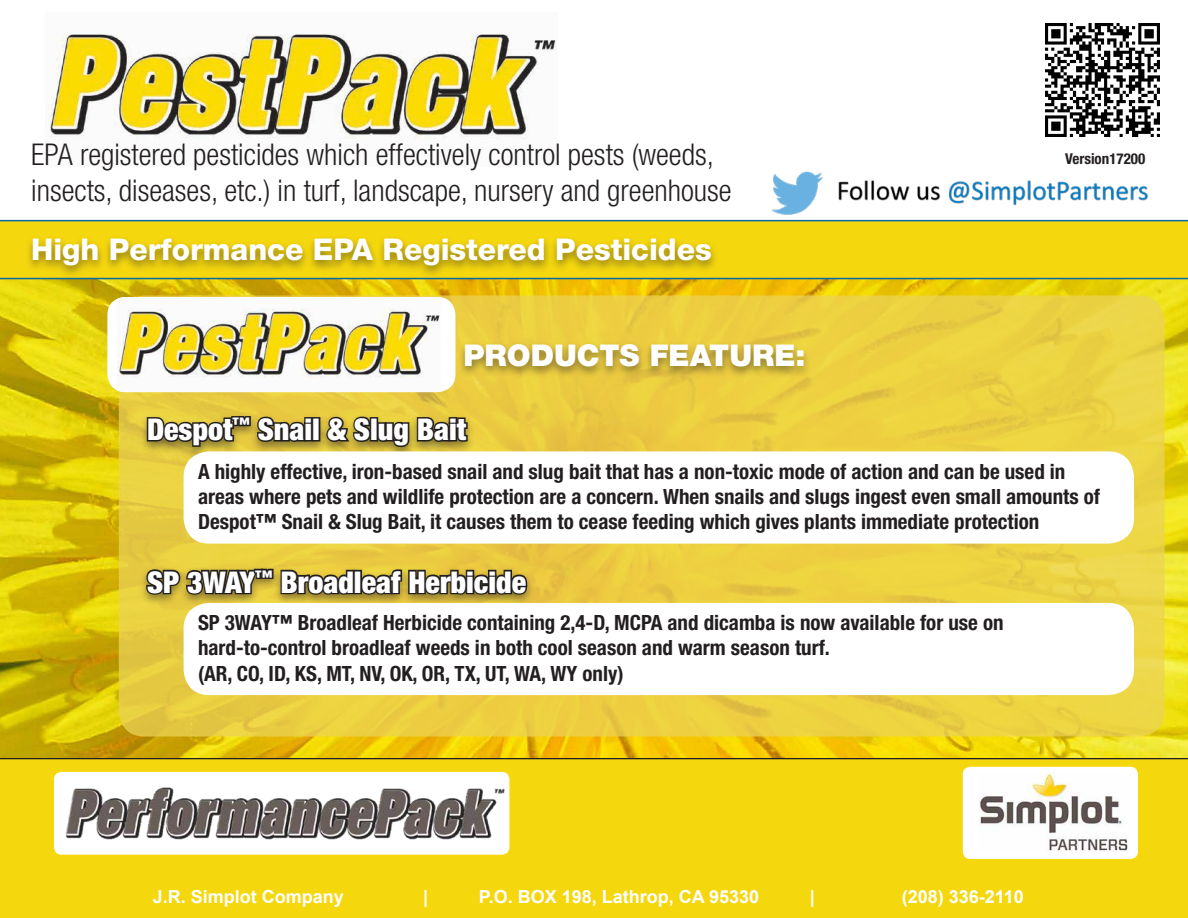
<style>
.page{position:relative;width:1188px;height:918px;background:#fff}
.page>*{position:absolute;margin:0;border:0;box-sizing:border-box;transform-origin:0 0}
.t1{font:300 condensed 30px/36px "Helvetica Neue LT Std";color:#231f20}
.t2{font:900 condensed 30px "Helvetica Neue LT Std";color:#fff}
.t3{font:800 30px "Helvetica Neue LT Std";color:#fff}
.t4{font:900 30px "Helvetica Neue LT Std";color:#fff}
.t5{font:700 condensed 21px/25.2px "Helvetica Neue LT Std";color:#231f20}
.t6{font:700 18px "Arial";color:#fff}
.t7{font:700 condensed 15px "Helvetica Neue LT Std";color:#231f20}
</style>
<div class="page">
<div style="left:0;top:758px;width:1188px;height:160px;background:#f5d70e"></div>
<img style="left:0;top:279px;width:1188px;height:479px">
<svg style="left:119px;top:296px;width:1046px;height:440px;background:#ebcf41"></svg>
<svg style="left:0;top:220px;width:1188px;height:59px;background:#e7d016"></svg>
<img style="left:45px;top:34px;width:511px;height:105px">
<div style="left:457px;top:340px;width:354px;height:39px;background:#231f20;opacity:.5"></div>
<div style="left:25px;top:235px;width:694px;height:44px;background:#231f20;opacity:.5"></div>
<img style="left:1046px;top:23px;width:113px;height:114px">
<img style="left:771px;top:171px;width:396px;height:49px">
<div style="left:54px;top:772px;width:455px;height:83px;background:#fff;border-radius:8px"></div>
<img style="left:65px;top:787px;width:441px;height:67px">
<div style="left:107px;top:297px;width:348px;height:95px;background:#fff;border-radius:18px"></div>
<img style="left:117px;top:297px;width:324px;height:95px">
<div style="left:963px;top:767px;width:175px;height:92px;background:#fff;border-radius:8px"></div>
<img style="left:979px;top:773px;width:149px;height:78px">
<div style="left:139px;top:412px;width:336px;height:48px;background:#231f20;opacity:.5"></div>
<svg style="left:145px;top:394px;width:169px;height:54px;background:#a59135"></svg>
<div style="left:312px;top:417px;width:8px;height:25px;border:3px solid #231f20"></div>
<svg style="left:325px;top:394px;width:144px;height:55px;background:#a59135"></svg>
<div style="left:139px;top:565px;width:397px;height:42px;background:#231f20;opacity:.5"></div>
<svg style="left:145px;top:531px;width:384px;height:115px;background:#b09a37"></svg>
<div style="left:184px;top:451px;width:950px;height:93px;background:#fff;border-radius:26px"></div>
<div style="left:184px;top:603px;width:950px;height:92px;background:#fff;border-radius:26px"></div>
<h1 class="t1" style="left:31px;top:136px;width:702px">EPA registered pesticides which effectively control pests (weeds, insects, diseases, etc.) in turf, landscape, nursery and greenhouse</h1>
<p class="t7" style="left:1065px;top:149px;width:82px">Version17200</p>
<h1 class="t3" style="left:31px;top:232px;width:682px">High Performance EPA Registered Pesticides</h1>
<h1 class="t4" style="left:464px;top:337px;width:343px">PRODUCTS FEATURE:</h1>
<h1 class="t2" style="left:147px;top:411px;width:321px">Despot<sup>™</sup> Snail &amp; Slug Bait</h1>
<p class="t5" style="left:198px;top:458px;width:904px">A highly effective, iron-based snail and slug bait that has a non-toxic mode of action and can be used in areas where pets and wildlife protection are a concern. When snails and slugs ingest even small amounts of<br>Despot™ Snail &amp; Slug Bait, it causes them to cease feeding which gives plants immediate protection</p>
<h1 class="t2" style="left:147px;top:564px;width:381px">SP 3WAY<sup>™</sup> Broadleaf Herbicide</h1>
<p class="t5" style="left:198px;top:610px;width:807px">SP 3WAY™ Broadleaf Herbicide containing 2,4-D, MCPA and dicamba is now available for use on hard-to-control broadleaf weeds in both cool season and warm season turf.<br>(AR, CO, ID, KS, MT, NV, OK, OR, TX, UT, WA, WY only)</p>
<p class="t6" style="left:153px;top:885px;width:193px">J.R. Simplot Company</p>
<p class="t6" style="left:423px;top:885px;width:7px">|</p>
<p class="t6" style="left:479px;top:885px;width:282px">P.O. BOX 198, Lathrop, CA 95330</p>
<p class="t6" style="left:810px;top:885px;width:7px">|</p>
<p class="t6" style="left:902px;top:885px;width:124px">(208) 336-2110</p>
</div>
